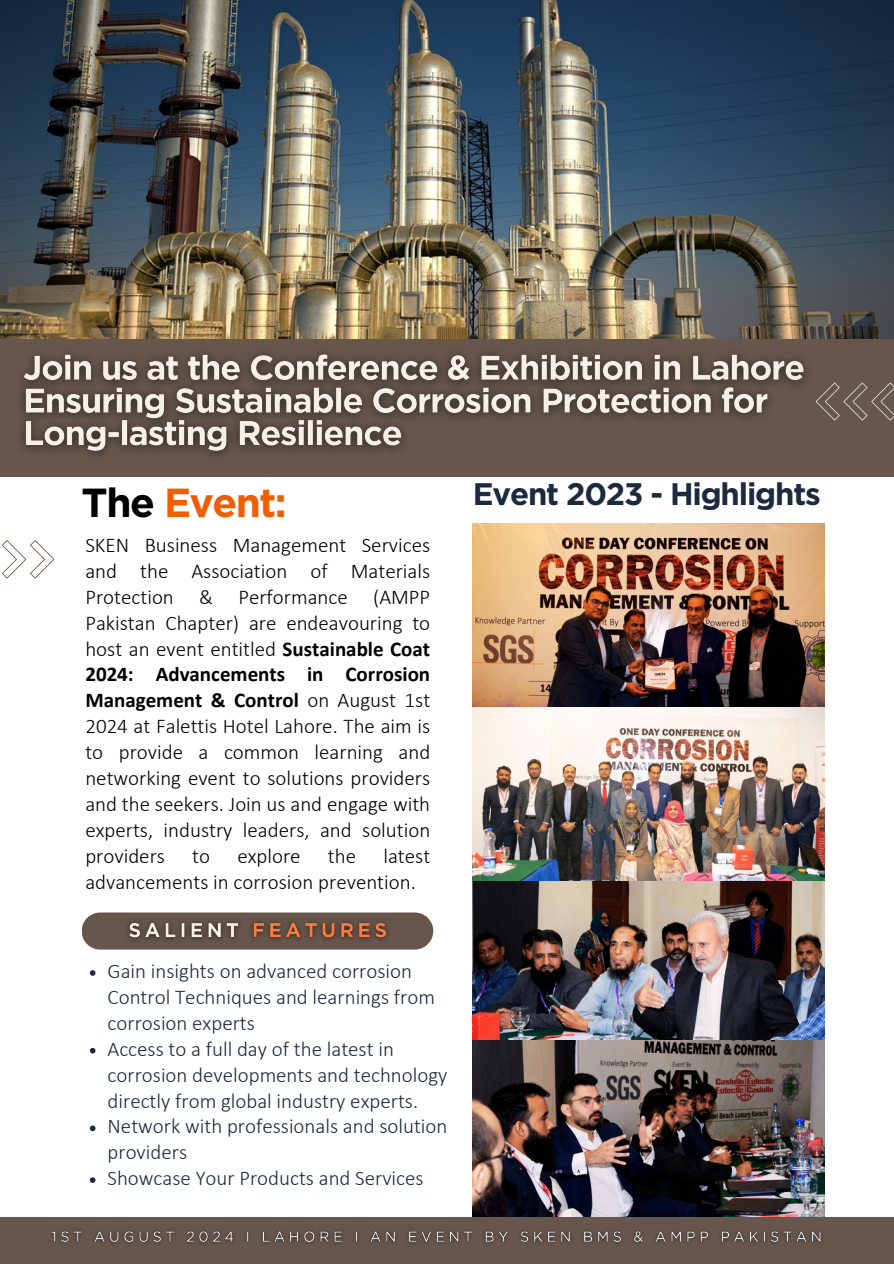
<style>
.page{position:relative;width:894px;height:1264px;background:#fff}
.page>*{position:absolute;margin:0;border:0;box-sizing:border-box;transform-origin:0 0}
.t1{font:700 40.5px "Gotham";letter-spacing:-.04em;color:#ef5e03}
.t2{font:700 31.05px "Gotham";letter-spacing:-.04em;color:#1b2a3f}
.t3{font:300 21px/25.8px "Calibri";color:#000;text-align:justify}
.t4{font:300 21px/25.8px "Calibri";color:#1b2a3f}
.s1{color:#000}
.s2{font-weight:700}
</style>
<div class="page">
<div style="left:0;top:335px;width:893px;height:141px;background:#66564c"></div>
<div style="left:0;top:1216px;width:893px;height:47px;background:#66564c"></div>
<div style="left:82px;top:912px;width:351px;height:37px;background:#66564c;border-radius:19px"></div>
<img style="left:22px;top:353px;width:784px;height:103px">
<svg style="left:816px;top:382px;width:77px;height:38px"></svg>
<svg style="left:2px;top:540px;width:52px;height:38px"></svg>
<img style="left:473px;top:523px;width:351px;height:693px">
<img style="left:0;top:0;width:893px;height:339px">
<img style="left:52px;top:1231px;width:770px;height:12px">
<img style="left:128px;top:921px;width:260px;height:19px">
<svg style="left:90px;top:970px;width:5px;height:5px"></svg>
<svg style="left:90px;top:1047px;width:5px;height:6px"></svg>
<svg style="left:90px;top:1125px;width:5px;height:6px"></svg>
<svg style="left:90px;top:1177px;width:5px;height:5px"></svg>
<h4 class="t1" style="left:82px;top:478px;width:206px"><span class="s1">The</span> Event:</h4>
<p class="t3" style="left:85px;top:534px;width:346px">SKEN Business Management Services and the Association of Materials Protection &amp; Performance (AMPP Pakistan Chapter) are endeavouring to host an event entitled <span class="s2">Sustainable Coat 2024: Advancements in Corrosion Management &amp; Control</span> on August 1st 2024 at Falettis Hotel Lahore. The aim is to provide a common learning and networking event to solutions providers and the seekers. Join us and engage with experts, industry leaders, and solution providers</p>
<p class="t3" style="left:85px;top:844px;width:346px;text-indent:298px">latest advancements in corrosion prevention.</p>
<p class="t3" style="left:192px;top:844px;width:19px">to</p>
<p class="t3" style="left:237px;top:844px;width:65px">explore</p>
<p class="t3" style="left:328px;top:844px;width:30px">the</p>
<p class="t2" style="left:473px;top:475px;width:349px">Event 2023 - Highlights</p>
<p class="t4" style="left:107px;top:959px;width:329px">Gain insights on advanced corrosion<br>Control Techniques and learnings from corrosion experts</p>
<p class="t4" style="left:107px;top:1037px;width:341px">Access to a full day of the latest in corrosion developments and technology directly from global industry experts.</p>
<p class="t4" style="left:107px;top:1115px;width:341px">Network with professionals and solution providers</p>
<p class="t4" style="left:107px;top:1166px;width:317px">Showcase Your Products and Services</p>
</div>
